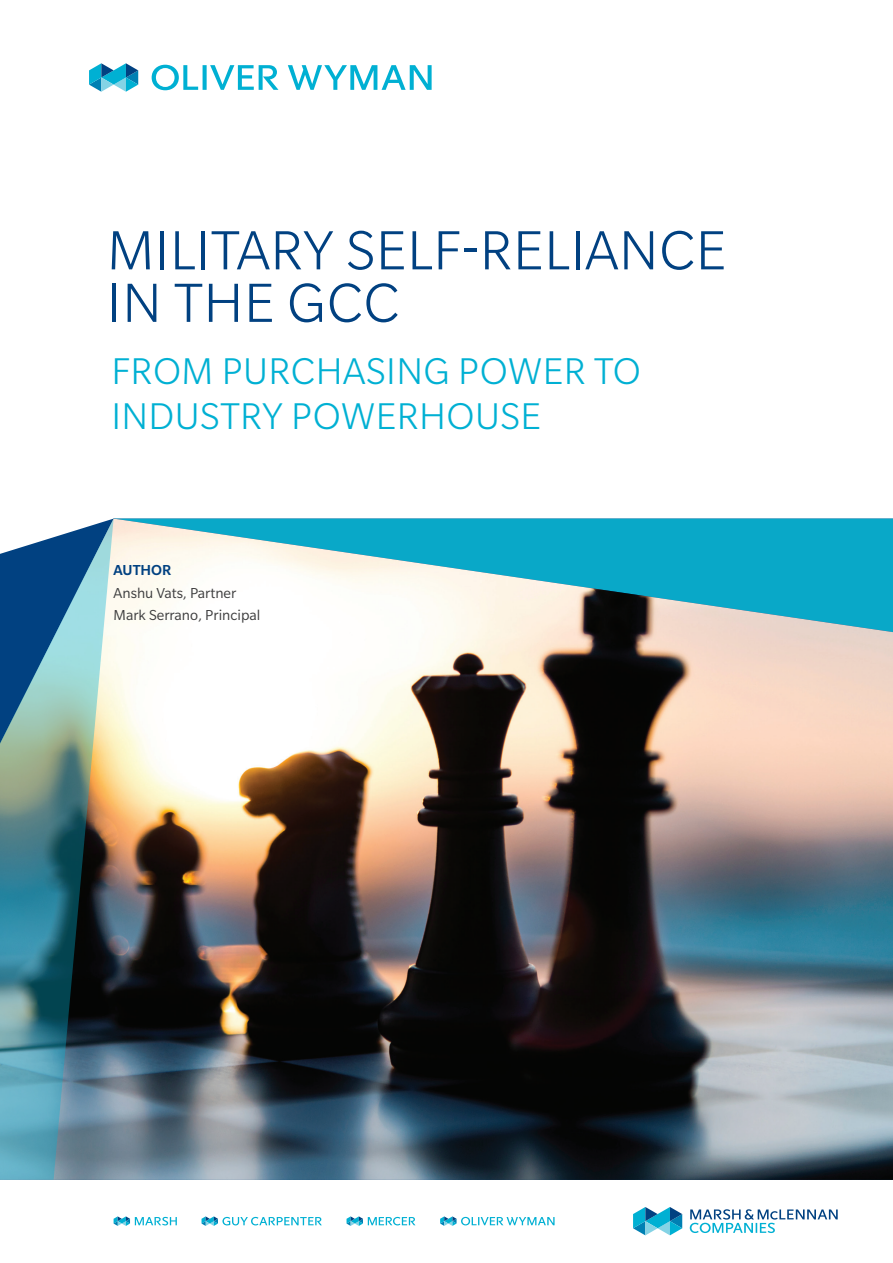
<style>
.page{position:relative;width:893px;height:1263px;background:#fff}
.page>*{position:absolute;margin:0;border:0;box-sizing:border-box;transform-origin:0 0}
.t1{font:300 60px/52.5px "Slate Pro";letter-spacing:.01em;color:#014181}
.t2{font:300 40.5px/45px "Slate Pro";letter-spacing:.01em;color:#00b0d3}
.t3{font:15.75px/22.5px "Slate Pro";color:#3e3e3f}
.t4{font:500 15.75px "Slate Pro";color:#014181}
</style>
<div class="page">
<img style="left:114px;top:519px;width:779px;height:661px">
<img style="left:0;top:519px;width:114px;height:661px">
<svg style="left:89px;top:63px;width:49px;height:29px"></svg>
<svg style="left:288px;top:65px;width:144px;height:25px"></svg>
<svg style="left:152px;top:65px;width:126px;height:25px"></svg>
<svg style="left:690px;top:1209px;width:148px;height:24px"></svg>
<svg style="left:633px;top:1207px;width:49px;height:28px"></svg>
<svg style="left:114px;top:1216px;width:63px;height:10px"></svg>
<svg style="left:202px;top:1216px;width:120px;height:10px"></svg>
<svg style="left:347px;top:1216px;width:68px;height:10px"></svg>
<svg style="left:440px;top:1216px;width:115px;height:10px"></svg>
<h1 class="t1" style="left:107px;top:224px;width:621px">MILITARY SELF-RELIANCE<br>IN THE GCC</h1>
<p class="t2" style="left:111px;top:348px;width:531px">FROM PURCHASING POWER TO<br>INDUSTRY POWERHOUSE</p>
<p class="t4" style="left:114px;top:562px;width:59px">AUTHOR</p>
<p class="t3" style="left:114px;top:581px;width:148px">Anshu Vats, Partner<br>Mark Serrano, Principal</p>
</div>
